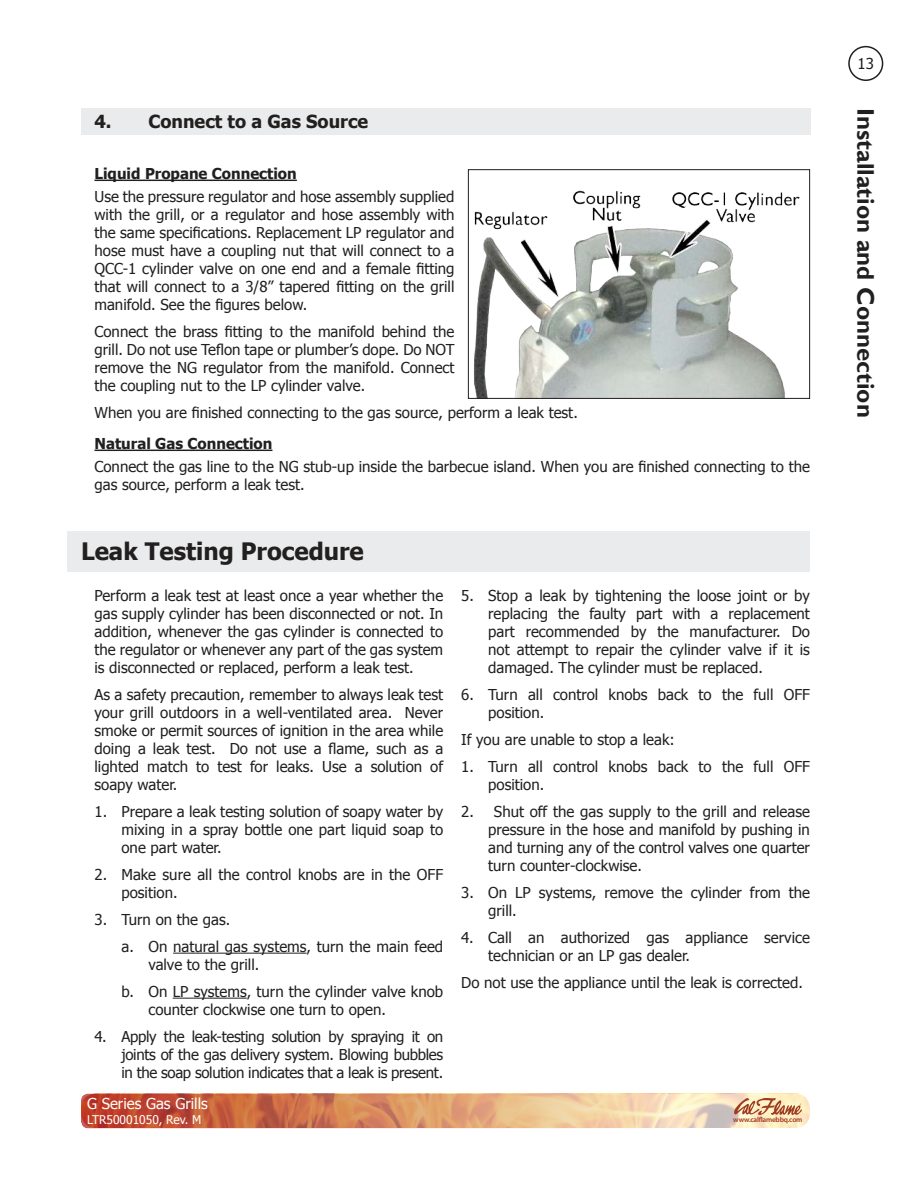
<style>
.page{position:relative;width:918px;height:1188px;background:#fff}
.page>*{position:absolute;margin:0;border:0;box-sizing:border-box;transform-origin:0 0}
.t1{font:700 24px "Gill Sans";color:#221f1f}
.t2{font:700 24px "Tahoma";color:#221f1f}
.t3{font:700 18px "Tahoma";color:#221f1f}
.t4{font:15px/18px "Tahoma";color:#221f1f;text-align:justify}
.t5{font:700 15px "Tahoma";color:#221f1f}
.t6{font:15px "Tahoma";color:#fff}
.t7{font:12px "Tahoma";color:#fff}
.t8{font:600 7.35px "Myriad Pro";letter-spacing:-.03em;color:#9e3b21}
</style>
<div class="page">
<img style="left:81px;top:1093px;width:729px;height:35px;border-radius:7px">
<svg style="left:734px;top:1098px;width:68px;height:18px"></svg>
<div style="left:848px;top:46px;width:35px;height:35px;border:2px solid #221f1f;border-radius:50%"></div>
<hr style="left:173px;top:953px;width:134px;height:1px;background:#221f1f">
<hr style="left:173px;top:998px;width:74px;height:1px;background:#221f1f">
<div style="left:81px;top:108px;width:729px;height:27px;background:#eaebec"></div>
<div style="left:68px;top:531px;width:742px;height:40px;background:#eaebec"></div>
<hr style="left:95px;top:180px;width:202px;height:1px;background:#221f1f">
<hr style="left:95px;top:450px;width:177px;height:1px;background:#221f1f">
<img style="left:474px;top:190px;width:326px;height:207px">
<div style="left:468px;top:169px;width:342px;height:230px;border:1px solid #221f1f"></div>
<p class="t3" style="left:94px;top:115px;width:19px">4 .</p>
<p class="t3" style="left:148px;top:115px;width:221px">Connect to a Gas Source</p>
<p class="t5" style="left:94px;top:168px;width:204px">Liquid Propane Connection</p>
<p class="t4" style="left:94px;top:187px;width:362px">Use the pressure regulator and hose assembly supplied with the grill, or a regulator and hose assembly with the same specifications. Replacement LP regulator and hose must have a coupling nut that will connect to a QCC-1 cylinder valve on one end and a female fitting that will connect to a 3/8” tapered fitting on the grill manifold. See the figures below.</p>
<p class="t4" style="left:94px;top:322px;width:362px">Connect the brass fitting to the manifold behind the grill. Do not use Teflon tape or plumber’s dope. Do NOT remove the NG regulator from the manifold. Connect the coupling nut to the LP cylinder valve.</p>
<p class="t4" style="left:94px;top:403px;width:485px">When you are finished connecting to the gas source, perform a leak test.</p>
<p class="t5" style="left:94px;top:438px;width:179px">Natural Gas Connection</p>
<p class="t4" style="left:94px;top:457px;width:717px">Connect the gas line to the NG stub-up inside the barbecue island. When you are finished connecting to the gas source, perform a leak test.</p>
<h1 class="t2" style="left:81px;top:542px;width:284px">Leak Testing Procedure</h1>
<p class="t4" style="left:94px;top:586px;width:350px">Perform a leak test at least once a year whether the gas supply cylinder has been disconnected or not. In addition, whenever the gas cylinder is connected to the regulator or whenever any part of the gas system is disconnected or replaced, perform a leak test.</p>
<p class="t4" style="left:94px;top:685px;width:350px">As a safety precaution, remember to always leak test your grill outdoors in a well-ventilated area. Never smoke or permit sources of ignition in the area while doing a leak test. Do not use a flame, such as a lighted match to test for leaks. Use a solution of soapy water.</p>
<p class="t4" style="left:122px;top:804px;width:323px;text-indent:-27px">1. Prepare a leak testing solution of soapy water by mixing in a spray bottle one part liquid soap to one part water.</p>
<p class="t4" style="left:122px;top:867px;width:323px;text-indent:-27px">2. Make sure all the control knobs are in the OFF position.</p>
<p class="t4" style="left:122px;top:905px;width:323px;line-height:27px;text-indent:-27px">3. Turn on the gas.<br>a. On natural gas systems, turn the main feed</p>
<p class="t4" style="left:121px;top:950px;width:323px;line-height:27px;text-indent:27px">valve to the grill.<br>b. On LP systems, turn the cylinder valve knob</p>
<p class="t4" style="left:148px;top:1000px;width:239px">counter clockwise one turn to open.</p>
<p class="t4" style="left:121px;top:1029px;width:323px;text-indent:-27px">4. Apply the leak-testing solution by spraying it on joints of the gas delivery system. Blowing bubbles in the soap solution indicates that a leak is present.</p>
<p class="t6" style="left:87px;top:1098px;width:122px">G Series Gas Grills</p>
<p class="t7" style="left:87px;top:1115px;width:116px">LTR50001050, Rev. M</p>
<p class="t4" style="left:488px;top:588px;width:323px;text-indent:-27px">5. Stop a leak by tightening the loose joint or by replacing the faulty part with a replacement part recommended by the manufacturer. Do not attempt to repair the cylinder valve if it is damaged. The cylinder must be replaced.</p>
<p class="t4" style="left:488px;top:687px;width:323px;text-indent:-27px">6. Turn all control knobs back to the full OFF position.</p>
<p class="t4" style="left:461px;top:730px;width:215px">If you are unable to stop a leak:</p>
<p class="t4" style="left:488px;top:759px;width:323px;text-indent:-27px">1. Turn all control knobs back to the full OFF position.</p>
<p class="t4" style="left:488px;top:804px;width:323px;text-indent:-27px">2. Shut off the gas supply to the grill and release pressure in the hose and manifold by pushing in and turning any of the control valves one quarter turn counter-clockwise.</p>
<p class="t4" style="left:488px;top:883px;width:323px;text-indent:-27px">3. On LP systems, remove the cylinder from the grill.</p>
<p class="t4" style="left:488px;top:930px;width:323px;text-indent:-27px">4. Call an authorized gas appliance service technician or an LP gas dealer.</p>
<p class="t4" style="left:461px;top:973px;width:343px">Do not use the appliance until the leak is corrected.</p>
<p class="t8" style="left:733px;top:1117px;width:71px">www.calflamebbq.com</p>
<p class="t4" style="left:858px;top:54px;width:18px">13</p>
<h1 class="t1" style="left:875px;top:108px;width:311px;rotate:90deg">Installation and Connection</h1>
</div>
